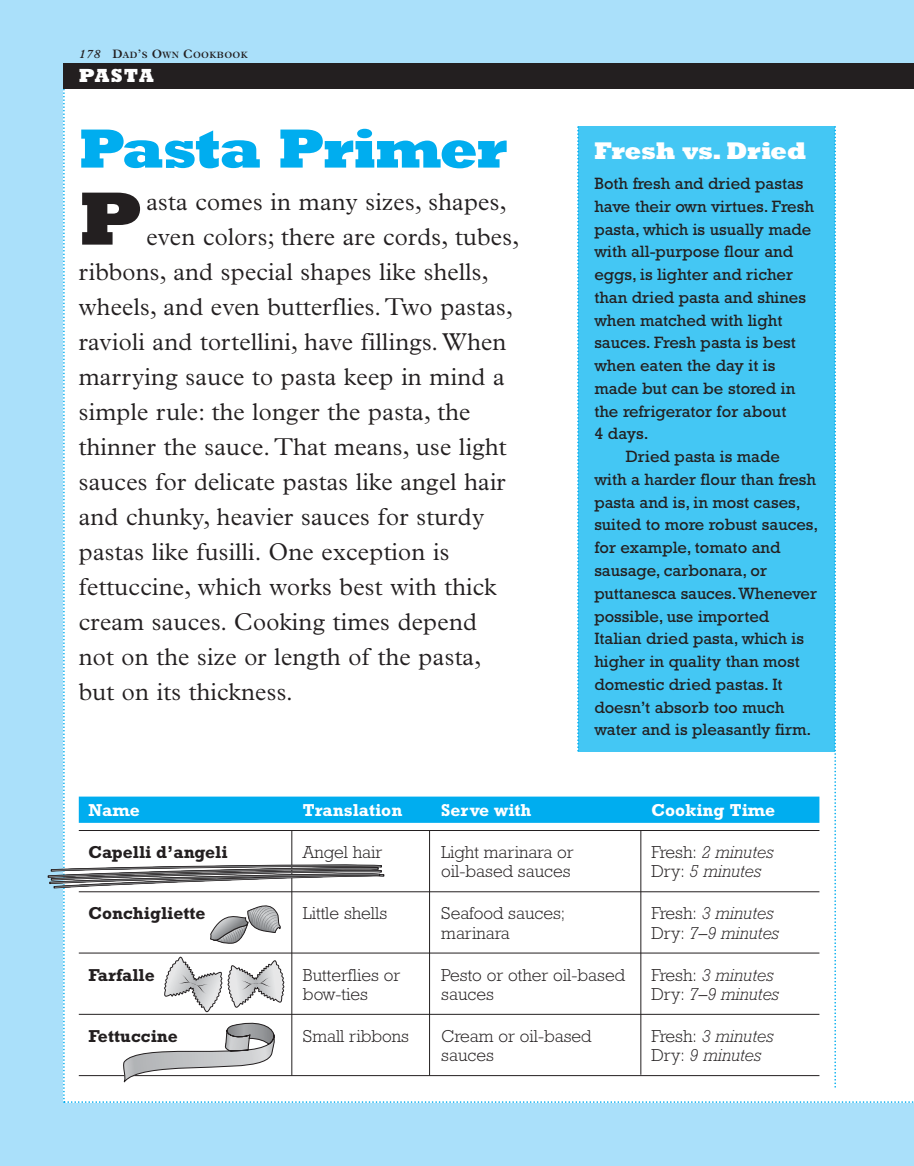
<style>
.page{position:relative;width:914px;height:1166px;background:#fff}
.page>*{position:absolute;margin:0;border:0;box-sizing:border-box;transform-origin:0 0}
.t1{font:800 76.65px "Rockwell";color:#231f20}
.t2{font:800 56px "Rockwell";letter-spacing:-.025em;color:#00adef}
.t3{font:300 24.5px "Plantin";letter-spacing:.01em;color:#231f20}
.t4{font:800 24.5px "Rockwell";letter-spacing:-.025em;color:#fff}
.t5{font:800 19.25px "Rockwell";letter-spacing:.045em;color:#fff}
.t6{font:300 17.5px/19.2px "Rockwell";color:#231f20}
.t7{font:italic 300 17.5px/19.2px "Rockwell";color:#231f20}
.t8{font:700 17.5px "Rockwell";color:#231f20}
.t9{font:700 17.5px "Rockwell";color:#fff}
.t10{font:16.62px "Rockwell";color:#231f20}
.t11{font:600 9.1px "Plantin";letter-spacing:.035em;color:#231f20}
.s1{font-style:italic;font-size:12.25px}
.s2{font-size:12.25px}
.s3{font-style:normal}
</style>
<div class="page">
<div style="left:0;top:0;width:914px;height:1165px;background:#aae0fa"></div>
<div style="left:63px;top:88px;width:851px;height:1014px;background:#fff"></div>
<div style="left:63px;top:63px;width:851px;height:25px;background:#231f20"></div>
<div style="left:578px;top:126px;width:256px;height:625px;background:#44c7f4"></div>
<div style="left:79px;top:796px;width:740px;height:27px;background:#00adef"></div>
<hr style="left:79px;top:830px;width:740px;height:1px;background:#231f20">
<hr style="left:79px;top:891px;width:740px;height:1px;background:#231f20">
<hr style="left:79px;top:952px;width:740px;height:1px;background:#231f20">
<hr style="left:79px;top:1013px;width:740px;height:1px;background:#231f20">
<hr style="left:79px;top:1075px;width:740px;height:1px;background:#231f20">
<hr style="left:640px;top:830px;width:1px;height:244px;background:#231f20">
<hr style="left:291px;top:830px;width:1px;height:245px;background:#231f20">
<hr style="left:429px;top:830px;width:1px;height:245px;background:#231f20">
<svg style="left:123px;top:1022px;width:152px;height:60px;background:#d8d8d9"></svg>
<svg style="left:164px;top:954px;width:121px;height:59px;background:#dededf"></svg>
<svg style="left:210px;top:900px;width:71px;height:44px;background:#cbcbcc"></svg>
<svg style="left:47px;top:863px;width:337px;height:25px;background:#a3a4a6"></svg>
<svg style="left:577px;top:127px;width:2px;height:624px"></svg>
<svg style="left:834px;top:127px;width:2px;height:961px;background:#85d8f7"></svg>
<p class="t11" style="left:79px;top:51px;width:171px"><span class="s1">178</span> <span class="s2">D</span>AD<span class="s2">’</span>S <span class="s2">O</span>WN <span class="s2">C</span>OOKBOOK</p>
<p class="t5" style="left:79px;top:69px;width:76px">PASTA</p>
<p class="t2" style="left:79px;top:129px;width:429px">Pasta Primer</p>
<p class="t1" style="left:79px;top:192px;width:65px">P</p>
<p class="t3" style="left:146px;top:193px;width:361px">asta comes in many sizes, shapes,</p>
<p class="t3" style="left:146px;top:228px;width:374px">even colors; there are cords, tubes,</p>
<p class="t3" style="left:79px;top:263px;width:411px">ribbons, and special shapes like shells,</p>
<p class="t3" style="left:79px;top:298px;width:435px">wheels, and even butterflies. Two pastas,</p>
<p class="t3" style="left:79px;top:333px;width:429px">ravioli and tortellini, have fillings. When</p>
<p class="t3" style="left:79px;top:368px;width:427px">marrying sauce to pasta keep in mind a</p>
<p class="t3" style="left:79px;top:403px;width:393px">simple rule: the longer the pasta, the</p>
<p class="t3" style="left:79px;top:438px;width:429px">thinner the sauce. That means, use light</p>
<p class="t3" style="left:79px;top:473px;width:428px">sauces for delicate pastas like angel hair</p>
<p class="t3" style="left:79px;top:508px;width:407px">and chunky, heavier sauces for sturdy</p>
<p class="t3" style="left:79px;top:543px;width:372px">pastas like fusilli. One exception is</p>
<p class="t3" style="left:79px;top:578px;width:419px">fettuccine, which works best with thick</p>
<p class="t3" style="left:79px;top:613px;width:399px">cream sauces. Cooking times depend</p>
<p class="t3" style="left:79px;top:648px;width:403px">not on the size or length of the pasta,</p>
<p class="t3" style="left:79px;top:683px;width:215px">but on its thickness.</p>
<p class="t4" style="left:594px;top:143px;width:213px">Fresh vs. Dried</p>
<p class="t10" style="left:594px;top:178px;width:211px">Both fresh and dried pastas</p>
<p class="t10" style="left:594px;top:200px;width:221px">have their own virtues. Fresh</p>
<p class="t10" style="left:594px;top:223px;width:219px">pasta, which is usually made</p>
<p class="t10" style="left:594px;top:246px;width:200px">with all-purpose flour and</p>
<p class="t10" style="left:594px;top:269px;width:200px">eggs, is lighter and richer</p>
<p class="t10" style="left:594px;top:291px;width:213px">than dried pasta and shines</p>
<p class="t10" style="left:594px;top:314px;width:189px">when matched with light</p>
<p class="t10" style="left:594px;top:337px;width:203px">sauces. Fresh pasta is best</p>
<p class="t10" style="left:594px;top:360px;width:183px">when eaten the day it is</p>
<p class="t10" style="left:594px;top:382px;width:202px">made but can be stored in</p>
<p class="t10" style="left:594px;top:405px;width:193px">the refrigerator for about</p>
<p class="t10" style="left:594px;top:428px;width:56px">4 days.</p>
<p class="t10" style="left:626px;top:451px;width:156px">Dried pasta is made</p>
<p class="t10" style="left:594px;top:473px;width:223px">with a harder flour than fresh</p>
<p class="t10" style="left:594px;top:496px;width:208px">pasta and is, in most cases,</p>
<p class="t10" style="left:594px;top:519px;width:225px">suited to more robust sauces,</p>
<p class="t10" style="left:594px;top:542px;width:188px">for example, tomato and</p>
<p class="t10" style="left:594px;top:564px;width:174px">sausage, carbonara, or</p>
<p class="t10" style="left:594px;top:587px;width:224px">puttanesca sauces. Whenever</p>
<p class="t10" style="left:594px;top:610px;width:176px">possible, use imported</p>
<p class="t10" style="left:594px;top:633px;width:211px">Italian dried pasta, which is</p>
<p class="t10" style="left:594px;top:655px;width:207px">higher in quality than most</p>
<p class="t10" style="left:594px;top:678px;width:190px">domestic dried pastas. It</p>
<p class="t10" style="left:594px;top:701px;width:191px">doesn’t absorb too much</p>
<p class="t10" style="left:594px;top:724px;width:218px">water and is pleasantly firm.</p>
<p class="t9" style="left:88px;top:804px;width:53px">Name</p>
<p class="t8" style="left:88px;top:846px;width:141px">Capelli d’angeli</p>
<p class="t8" style="left:88px;top:907px;width:119px">Conchigliette</p>
<p class="t8" style="left:88px;top:968px;width:68px">Farfalle</p>
<p class="t8" style="left:88px;top:1030px;width:91px">Fettuccine</p>
<p class="t9" style="left:303px;top:804px;width:101px">Translation</p>
<p class="t6" style="left:303px;top:844px;width:81px">Angel hair</p>
<p class="t6" style="left:303px;top:905px;width:86px">Little shells</p>
<p class="t6" style="left:303px;top:967px;width:99px">Butterflies or bow-ties</p>
<p class="t6" style="left:303px;top:1028px;width:108px">Small ribbons</p>
<p class="t9" style="left:441px;top:804px;width:92px">Serve with</p>
<p class="t6" style="left:441px;top:844px;width:134px">Light marinara or oil-based sauces</p>
<p class="t6" style="left:441px;top:905px;width:125px">Seafood sauces; marinara</p>
<p class="t6" style="left:441px;top:967px;width:185px">Pesto or other oil-based sauces</p>
<p class="t6" style="left:441px;top:1028px;width:152px">Cream or oil-based sauces</p>
<p class="t9" style="left:651px;top:804px;width:125px">Cooking Time</p>
<p class="t7" style="left:651px;top:844px;width:123px"><span class="s3">Fresh:</span> 2 minutes<br><span class="s3">Dry:</span> 5 minutes</p>
<p class="t7" style="left:651px;top:905px;width:128px"><span class="s3">Fresh:</span> 3 minutes<br><span class="s3">Dry:</span> 7–9 minutes</p>
<p class="t7" style="left:651px;top:967px;width:128px"><span class="s3">Fresh:</span> 3 minutes<br><span class="s3">Dry:</span> 7–9 minutes</p>
<p class="t7" style="left:651px;top:1028px;width:123px"><span class="s3">Fresh:</span> 3 minutes<br><span class="s3">Dry:</span> 9 minutes</p>
</div>
